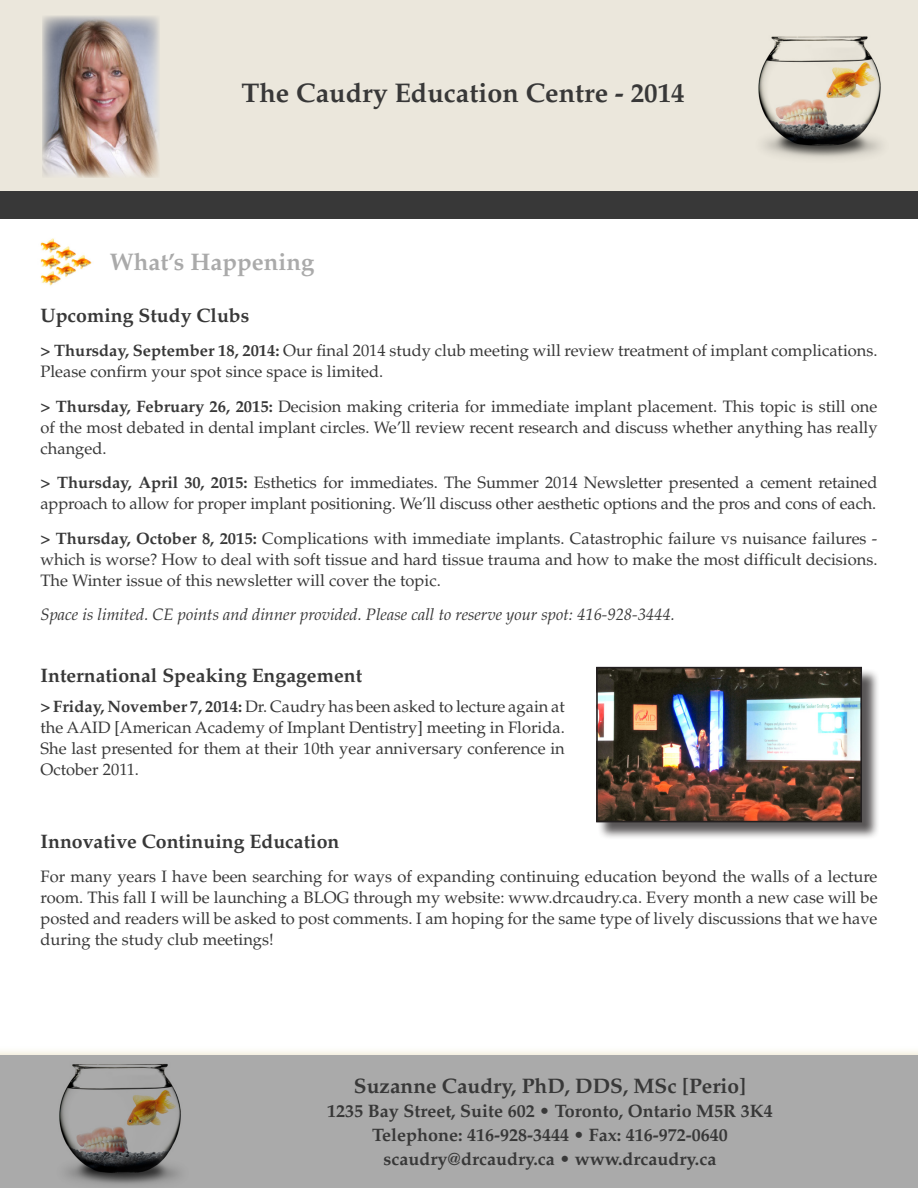
<style>
.page{position:relative;width:918px;height:1188px;background:#fff}
.page>*{position:absolute;margin:0;border:0;box-sizing:border-box;transform-origin:0 0}
.t1{font:700 27px "Palatino";color:#383838}
.t2{font:700 24px "Palatino";color:#aaa}
.t3{font:700 21px "Palatino";color:#383838}
.t4{font:700 19.5px "Palatino";color:#383838}
.t5{font:700 18px "Palatino";color:#383838}
.t6{font:16.5px/21px "Palatino";color:#383838;text-align:justify}
.t7{font:italic 16.5px "Palatino";color:#383838}
.s1{font-weight:700}
</style>
<div class="page">
<div style="left:0;top:1046px;width:918px;height:142px;background:#e4d7ab;opacity:.75"></div>
<div style="left:0;top:1055px;width:918px;height:133px;background:#aaa"></div>
<img style="left:59px;top:1063px;width:122px;height:122px">
<div style="left:0;top:182px;width:918px;height:37px;background:#383838"></div>
<div style="left:0;top:0;width:918px;height:191px;background:#ebe7dc"></div>
<img style="left:758px;top:36px;width:124px;height:122px">
<img style="left:42px;top:16px;width:117px;height:161px">
<img style="left:40px;top:238px;width:52px;height:48px">
<div style="left:597px;top:668px;width:283px;height:172px;background:#231f20;opacity:.75"></div>
<img style="left:596px;top:666px;width:267px;height:157px">
<p class="t1" style="left:241px;top:77px;width:445px">The Caudry Education Centre - 2014</p>
<p class="t2" style="left:110px;top:248px;width:206px">What’s Happening</p>
<p class="t4" style="left:40px;top:304px;width:211px">Upcoming Study Clubs</p>
<p class="t6" style="left:40px;top:341px;width:839px"><span class="s1">&gt; Thursday, September 18, 2014:</span> Our final 2014 study club meeting will review treatment of implant complications.<br>Please confirm your spot since space is limited.</p>
<p class="t6" style="left:40px;top:396px;width:839px"><span class="s1">&gt; Thursday, February 26, 2015:</span> Decision making criteria for immediate implant placement. This topic is still one of the most debated in dental implant circles. We’ll review recent research and discuss whether anything has really changed.</p>
<p class="t6" style="left:40px;top:473px;width:838px"><span class="s1">&gt; Thursday, April 30, 2015:</span> Esthetics for immediates. The Summer 2014 Newsletter presented a cement retained approach to allow for proper implant positioning. We’ll discuss other aesthetic options and the pros and cons of each.</p>
<p class="t6" style="left:40px;top:528px;width:839px"><span class="s1">&gt; Thursday, October 8, 2015:</span> Complications with immediate implants. Catastrophic failure vs nuisance failures - which is worse? How to deal with soft tissue and hard tissue trauma and how to make the most difficult decisions.<br>The Winter issue of this newsletter will cover the topic.</p>
<p class="t7" style="left:40px;top:605px;width:636px">Space is limited. CE points and dinner provided. Please call to reserve your spot: 416-928-3444.</p>
<p class="t4" style="left:40px;top:664px;width:323px">International Speaking Engagement</p>
<p class="t6" style="left:40px;top:696px;width:526px"><span class="s1">&gt; Friday, November 7, 2014:</span> Dr. Caudry has been asked to lecture again at the AAID [American Academy of Implant Dentistry] meeting in Florida.<br>She last presented for them at their 10th year anniversary conference in October 2011.</p>
<p class="t4" style="left:40px;top:830px;width:300px">Innovative Continuing Education</p>
<p class="t6" style="left:40px;top:866px;width:839px">For many years I have been searching for ways of expanding continuing education beyond the walls of a lecture room. This fall I will be launching a BLOG through my website: www.drcaudry.ca. Every month a new case will be posted and readers will be asked to post comments. I am hoping for the same type of lively discussions that we have during the study club meetings!</p>
<p class="t3" style="left:354px;top:1073px;width:394px">Suzanne Caudry, PhD, DDS, MSc [Perio]</p>
<p class="t5" style="left:327px;top:1100px;width:447px">1235 Bay Street, Suite 602 • Toronto, Ontario M5R 3K4</p>
<p class="t5" style="left:372px;top:1124px;width:357px">Telephone: 416-928-3444 • Fax: 416-972-0640</p>
<p class="t5" style="left:384px;top:1148px;width:334px">scaudry@drcaudry.ca • www.drcaudry.ca</p>
</div>
